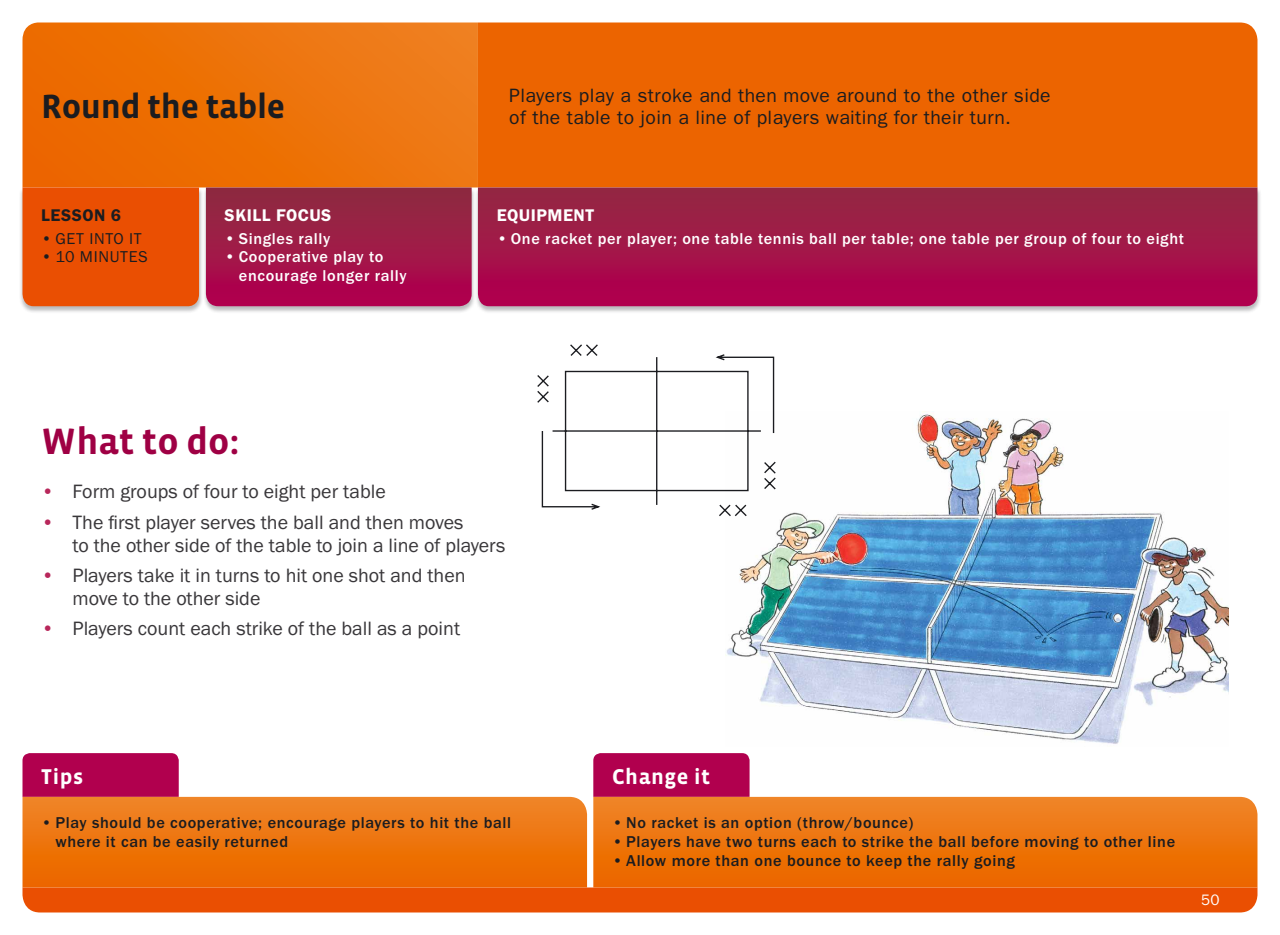
<style>
.page{position:relative;width:1280px;height:935px;background:#fff}
.page>*{position:absolute;margin:0;border:0;box-sizing:border-box;transform-origin:0 0}
.What_to_do_-_H3{font:700 37.5px "Vista Sans";color:#9f0044}
.Lesson_Title_-_H2{font:700 34.38px "Vista Sans";letter-spacing:-.01em;color:#1b1c20}
.Tip___Change_It_-_H3{font:700 21.88px "Vista Sans";letter-spacing:.025em;color:#fff}
.t1{font:20px/22.5px "Franklin Gothic Itc T";color:#39373a}
.Lesson_description{font:19.38px/22.5px "Franklin Gothic";letter-spacing:.02em;color:#1b1c20}
.Text_box_title_Bold{font:600 17.5px "Franklin Gothic Itc T";letter-spacing:.03em;color:#fff}
.Text_box_title_Bold-2{font:600 17.5px "Franklin Gothic Itc T";letter-spacing:.03em;color:#1b1c20}
.t2{font:500 16.25px/18.8px "Franklin Gothic Itc T";letter-spacing:.04em;color:#1b1c20}
.t3{font:500 16.25px/18.8px "Franklin Gothic Itc T";letter-spacing:.04em;color:#fff}
.t4{font:16.25px "Franklin Gothic Itc T";letter-spacing:.04em;color:#1b1c20}
.t5{font:15.62px "Franklin Gothic Itc T";color:#fff}
.s1{color:#b8275b}
</style>
<div class="page">
<div style="left:22px;top:888px;width:1236px;height:24px;background:#ea4f02"></div>
<svg style="left:22px;top:22px;width:456px;height:166px;background:#ed730c"></svg>
<div style="left:478px;top:22px;width:779px;height:166px;background:#ec6400"></div>
<div style="left:19px;top:188px;width:184px;height:126px;background:#1b1c20;opacity:.3"></div>
<div style="left:22px;top:188px;width:177px;height:118px;background:#ea4f02"></div>
<div style="left:203px;top:188px;width:273px;height:126px;background:#1b1c20;opacity:.3"></div>
<svg style="left:206px;top:188px;width:266px;height:118px;background:#9f1747"></svg>
<div style="left:475px;top:188px;width:787px;height:126px;background:#1b1c20;opacity:.3"></div>
<svg style="left:478px;top:188px;width:780px;height:118px;background:#a21448"></svg>
<svg style="left:537px;top:344px;width:238px;height:172px"></svg>
<img style="left:725px;top:411px;width:504px;height:333px">
<div style="left:22px;top:753px;width:157px;height:44px;background:#b1004e"></div>
<svg style="left:22px;top:797px;width:565px;height:91px;background:#ed7510"></svg>
<div style="left:593px;top:753px;width:157px;height:44px;background:#b1004e"></div>
<svg style="left:593px;top:797px;width:665px;height:91px;background:#ed7510"></svg>
<h2 class="Lesson_Title_-_H2" style="left:41px;top:89px;width:246px">Round the table</h2>
<p class="Lesson_description" style="left:509px;top:83px;width:543px">Players play a stroke and then move around to the other side of the table to join a line of players waiting for their turn.</p>
<h3 class="Text_box_title_Bold-2" style="left:41px;top:205px;width:81px">LESSON 6</h3>
<p class="t4" style="left:41px;top:229px;width:102px">• GET INTO IT</p>
<p class="t4" style="left:41px;top:248px;width:108px">• 10 MINUTES</p>
<h3 class="Text_box_title_Bold" style="left:225px;top:205px;width:108px">SKILL FOCUS</h3>
<p class="t3" style="left:225px;top:229px;width:107px">• Singles rally</p>
<p class="t3" style="left:239px;top:247px;width:169px;text-indent:-14px">• Cooperative play to encourage longer rally</p>
<h3 class="Text_box_title_Bold" style="left:497px;top:205px;width:99px">EQUIPMENT</h3>
<p class="t3" style="left:497px;top:229px;width:689px">• One racket per player; one table tennis ball per table; one table per group of four to eight</p>
<h3 class="What_to_do_-_H3" style="left:41px;top:422px;width:200px">What to do:</h3>
<p class="t1" style="left:41px;top:480px;width:346px"><span class="s1">•</span> Form groups of four to eight per table</p>
<p class="t1" style="left:73px;top:511px;width:434px;text-indent:-31px"><span class="s1">•</span> The first player serves the ball and then moves<br>to the other side of the table to join a line of players</p>
<p class="t1" style="left:73px;top:564px;width:395px;text-indent:-31px"><span class="s1">•</span> Players take it in turns to hit one shot and then move to the other side</p>
<p class="t1" style="left:41px;top:617px;width:420px"><span class="s1">•</span> Players count each strike of the ball as a point</p>
<h3 class="Tip___Change_It_-_H3" style="left:41px;top:765px;width:43px">Tips</h3>
<p class="t2" style="left:55px;top:813px;width:457px;text-indent:-14px">• Play should be cooperative; encourage players to hit the ball where it can be easily returned</p>
<h3 class="Tip___Change_It_-_H3" style="left:612px;top:765px;width:99px">Change it</h3>
<p class="t2" style="left:612px;top:813px;width:303px">• No racket is an option (throw/bounce)</p>
<p class="t2" style="left:612px;top:832px;width:565px">• Players have two turns each to strike the ball before moving to other line</p>
<p class="t2" style="left:612px;top:851px;width:404px">• Allow more than one bounce to keep the rally going</p>
<p class="t5" style="left:1201px;top:891px;width:20px">50</p>
</div>
